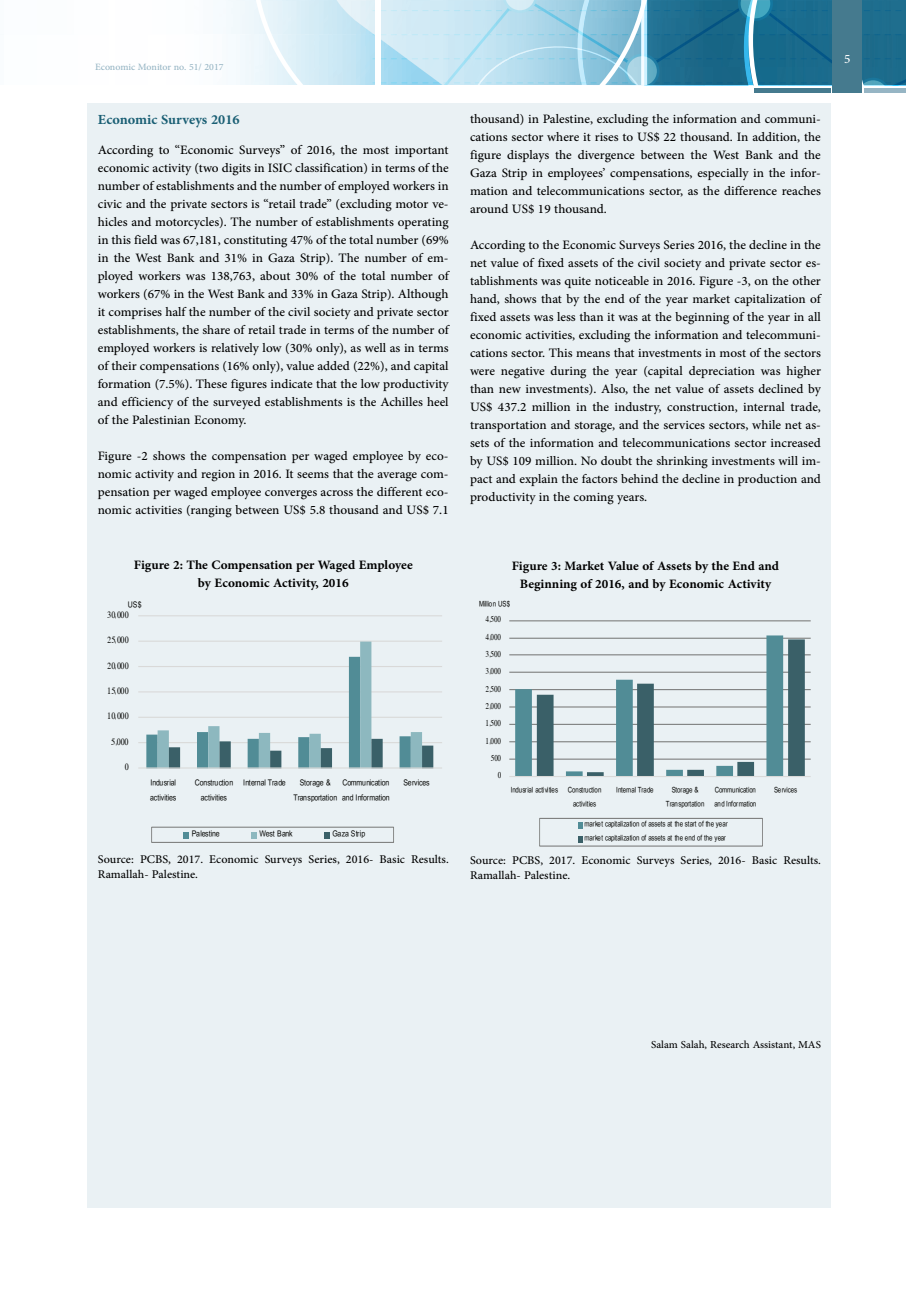
<style>
.page{position:relative;width:906px;height:1289px;background:#fff}
.page>*{position:absolute;margin:0;border:0;box-sizing:border-box;transform-origin:0 0}
.t1{font:700 19.5px "Adobe Arabic";color:#1a5f74}
.t2{font:18px/36px "Adobe Arabic";color:#000}
.t3{font:700 18px/18px "Adobe Arabic";color:#000;text-align:center}
.t4{font:18px "Adobe Arabic";color:#fff}
.t5{font:16.5px/15px "Adobe Arabic";color:#000}
.t6{font:15px "Adobe Arabic";color:#000}
.t7{font:13.5px "Adobe Arabic";color:#96b5c4}
.t8{font:9.3px/15px "Simplified Arabic";letter-spacing:-.02em;color:#040503;scale:.83 1}
.t9{font:9.3px "Simplified Arabic";letter-spacing:.005em;color:#040503;scale:.83 1}
.t10{font:9.3px "Simplified Arabic";letter-spacing:-.045em;color:#040503;scale:.83 1}
.t11{font:9.3px "Simplified Arabic";letter-spacing:-.04em;color:#040503;scale:.83 1}
.t12{font:8.7px/14px "Simplified Arabic";letter-spacing:-.02em;color:#040503;scale:.78 1}
.t13{font:8.7px "Simplified Arabic";letter-spacing:-.045em;color:#040503;scale:.78 1}
</style>
<div class="page">
<svg style="left:226px;top:0;width:680px;height:241px"></svg>
<hr style="left:754px;top:89px;width:76px;height:4px;background:#457a8e">
<hr style="left:864px;top:89px;width:42px;height:4px;background:#96b5c4">
<div style="left:87px;top:103px;width:743px;height:1105px;background:#eaf1f4"></div>
<hr style="left:138px;top:742px;width:304px;height:1px;background:#d9d9d8">
<hr style="left:138px;top:717px;width:304px;height:1px;background:#d9d9d8">
<hr style="left:138px;top:691px;width:304px;height:1px;background:#d9d9d8">
<hr style="left:138px;top:666px;width:304px;height:1px;background:#d9d9d8">
<hr style="left:138px;top:640px;width:304px;height:1px;background:#d9d9d8">
<hr style="left:138px;top:615px;width:304px;height:1px;background:#d9d9d8">
<svg style="left:146px;top:641px;width:287px;height:126px"></svg>
<hr style="left:138px;top:767px;width:304px;height:1px;background:#d9d9d8">
<div style="left:151px;top:826px;width:243px;height:16px;border:1px solid #7f807f"></div>
<svg style="left:184px;top:832px;width:5px;height:6px"></svg>
<div style="left:251px;top:831px;width:6px;height:7px;background:#8db8bf"></div>
<div style="left:324px;top:831px;width:6px;height:7px;background:#3a6068"></div>
<hr style="left:509px;top:758px;width:301px;height:1px;background:#7f807f">
<hr style="left:509px;top:741px;width:301px;height:1px;background:#7f807f">
<hr style="left:509px;top:724px;width:301px;height:1px;background:#7f807f">
<hr style="left:509px;top:706px;width:301px;height:1px;background:#7f807f">
<hr style="left:509px;top:689px;width:301px;height:1px;background:#7f807f">
<hr style="left:509px;top:672px;width:301px;height:1px;background:#7f807f">
<hr style="left:509px;top:654px;width:301px;height:1px;background:#7f807f">
<hr style="left:509px;top:638px;width:301px;height:1px;background:#7f807f">
<hr style="left:509px;top:620px;width:301px;height:1px;background:#7f807f">
<svg style="left:515px;top:635px;width:290px;height:141px"></svg>
<hr style="left:509px;top:776px;width:301px;height:1px;background:#d9d9d8">
<div style="left:539px;top:818px;width:224px;height:28px;border:1px solid #7f807f"></div>
<svg style="left:578px;top:822px;width:4px;height:6px"></svg>
<svg style="left:578px;top:836px;width:4px;height:6px"></svg>
<p class="t7" style="left:95px;top:57px;width:130px">Economic Monitor no. 51/ 2017</p>
<p class="t1" style="left:98px;top:106px;width:143px">Economic Surveys 2016</p>
<p class="t2" style="left:98px;top:139px;width:352px;line-height:18px;text-align:justify">According to “Economic Surveys” of 2016, the most important economic activity (two digits in ISIC classification) in terms of the number of establishments and the number of employed workers in</p>
<p class="t2" style="left:98px;top:202px;width:352px">hicles and motorcycles .) The number of establishments operating</p>
<p class="t2" style="left:98px;top:184px;width:352px;text-align:justify">civic and the private sectors is “retail trade” (excluding motor ve&shy;in this field was 67,181, constituting 47% of the total number )69% ployed workers was 138,763, about 30% of the total number of</p>
<p class="t2" style="left:98px;top:238px;width:352px">in the West Bank and 31% in Gaza Strip .) The number emof - workers (67% in the West Bank and 33% in Gaza Strip .) Although</p>
<p class="t2" style="left:98px;top:301px;width:352px;line-height:18px;text-align:justify">it comprises half the number of the civil society and private sector establishments, the share of retail trade in terms of the number of employed workers is relatively low (30% only a s,) well inas terms of their compensations (16% only ,) value added (22% ,) and capital formation (7.5% .) These figures indicate that the low productivity and efficiency of the surveyed establishments is the Achilles heel of the Palestinian Economy.</p>
<p class="t2" style="left:98px;top:436px;width:352px">Figure -2 shows the compensation per waged employee by eco-</p>
<p class="t2" style="left:98px;top:454px;width:352px">nomic activity and region in 2016. It seems that the average com-</p>
<p class="t2" style="left:98px;top:472px;width:352px">pensation per waged employee converges across the different eco-</p>
<p class="t2" style="left:98px;top:490px;width:352px">nomic activities (ranging between US$ 5.8 thousand and US$ 7.1</p>
<p class="t3" style="left:134px;top:554px;width:280px">Figure 2: The Compensation per Waged Employee by Economic Activity, 2016</p>
<p class="t8" style="left:128px;top:597px;width:18px">US$</p>
<p class="t8" style="left:107px;top:607px;width:28px">30,000</p>
<p class="t8" style="left:107px;top:632px;width:28px">25,000</p>
<p class="t8" style="left:107px;top:658px;width:28px">20,000</p>
<p class="t8" style="left:107px;top:683px;width:28px">15,000</p>
<p class="t8" style="left:107px;top:708px;width:28px">10,000</p>
<p class="t8" style="left:111px;top:734px;width:22px">5,000</p>
<p class="t8" style="left:125px;top:759px;width:6px">0</p>
<p class="t8" style="left:150px;top:775px;width:33px">Indusrial activities</p>
<p class="t8" style="left:195px;top:775px;width:48px;text-align:center">Construction activities</p>
<p class="t10" style="left:300px;top:775px;width:38px">Storage &amp;</p>
<p class="t8" style="left:342px;top:775px;width:59px">Communication and Information</p>
<p class="t8" style="left:403px;top:775px;width:33px">Services</p>
<p class="t8" style="left:243px;top:775px;width:53px">Internal Trade</p>
<p class="t8" style="left:293px;top:790px;width:54px">Transportation</p>
<p class="t8" style="left:192px;top:826px;width:35px">Palestine</p>
<p class="t11" style="left:259px;top:825px;width:41px">West Bank</p>
<p class="t9" style="left:332px;top:825px;width:41px">Gaza Strip</p>
<p class="t5" style="left:98px;top:849px;width:352px">Source: PCBS, 2017. Economic Surveys Series, 2016- Basic Results.<br>Ramallah- Palestine.</p>
<p class="t2" style="left:470px;top:99px;width:352px;text-align:justify">thousand) in Palestine, excluding the information and communi&shy;figure displays the divergence between the West Bank and the mation and telecommunications sector as, the difference reaches</p>
<p class="t2" style="left:470px;top:117px;width:352px">cations sector where it rises to US 22$ thousand In. addition, the</p>
<p class="t2" style="left:470px;top:153px;width:352px">Gaza Strip in employees’ compensations, especially in the infor&shy;around US 19$ thousand.<br>According to the Economic Surveys Series 2016, the decline in the tablishments was quite noticeable in 2016. Figure -3, on the other</p>
<p class="t2" style="left:470px;top:243px;width:352px">net value of fixed assets of the civil society and private sector -e s hand, shows that by the end of the year market capitalization of</p>
<p class="t2" style="left:470px;top:297px;width:352px">fixed assets was less than it was at the beginning of the year in all cations sector. This means that investments in most of the sectors</p>
<p class="t2" style="left:470px;top:315px;width:352px">economic activities, excluding the information and telecommuni&shy;were negative during the year (capital depreciation was higher</p>
<p class="t2" style="left:470px;top:378px;width:352px;line-height:18px">than new investments .) Also, the net value of assets declined by<br>US$ 437.2 million in the industry, construction, internal trade,</p>
<p class="t2" style="left:470px;top:423px;width:352px">sets of the information and telecommunications sector increased</p>
<p class="t2" style="left:470px;top:405px;width:352px">transportation and storage, and the services sectors, while net -a s</p>
<p class="t2" style="left:470px;top:441px;width:352px">by US$ 109 million. No doubt the shrinking investments will im&shy;productivity in the coming years.</p>
<p class="t2" style="left:470px;top:459px;width:352px">pact and explain the factors behind the decline in production and</p>
<p class="t3" style="left:512px;top:555px;width:269px">Figure 3: Market Value of Assets by the End and<br>Beginning of 2016, and by Economic Activity</p>
<p class="t12" style="left:479px;top:597px;width:42px">Million US$</p>
<p class="t12" style="left:485px;top:612px;width:21px">4,500</p>
<p class="t12" style="left:485px;top:629px;width:21px">4,000</p>
<p class="t12" style="left:485px;top:647px;width:21px">3,500</p>
<p class="t12" style="left:485px;top:664px;width:21px">3,000</p>
<p class="t12" style="left:485px;top:681px;width:21px">2,500</p>
<p class="t12" style="left:485px;top:699px;width:21px">2,000</p>
<p class="t12" style="left:485px;top:716px;width:21px">1,500</p>
<p class="t12" style="left:485px;top:733px;width:21px">1,000</p>
<p class="t12" style="left:491px;top:751px;width:15px">500</p>
<p class="t12" style="left:498px;top:768px;width:6px">0</p>
<p class="t12" style="left:511px;top:783px;width:63px">Indusrial activities</p>
<p class="t12" style="left:568px;top:783px;width:45px">Construction</p>
<p class="t12" style="left:573px;top:797px;width:31px">activities</p>
<p class="t12" style="left:616px;top:783px;width:49px">Internal Trade</p>
<p class="t13" style="left:671px;top:783px;width:36px">Storage &amp;</p>
<p class="t12" style="left:666px;top:797px;width:51px">Transportation</p>
<p class="t12" style="left:714px;top:783px;width:55px">Communication and Information</p>
<p class="t12" style="left:774px;top:783px;width:31px">Services</p>
<p class="t12" style="left:584px;top:817px;width:185px">market capitalization of assets at the start of the year market capitalization of assets at the end of the year</p>
<p class="t5" style="left:470px;top:850px;width:352px">Source: PCBS, 2017. Economic Surveys Series, 2016- Basic Results.<br>Ramallah- Palestine.</p>
<p class="t4" style="left:844px;top:47px;width:8px">5</p>
<p class="t6" style="left:651px;top:1033px;width:171px">Salam Salah, Research Assistant, MAS</p>
</div>
